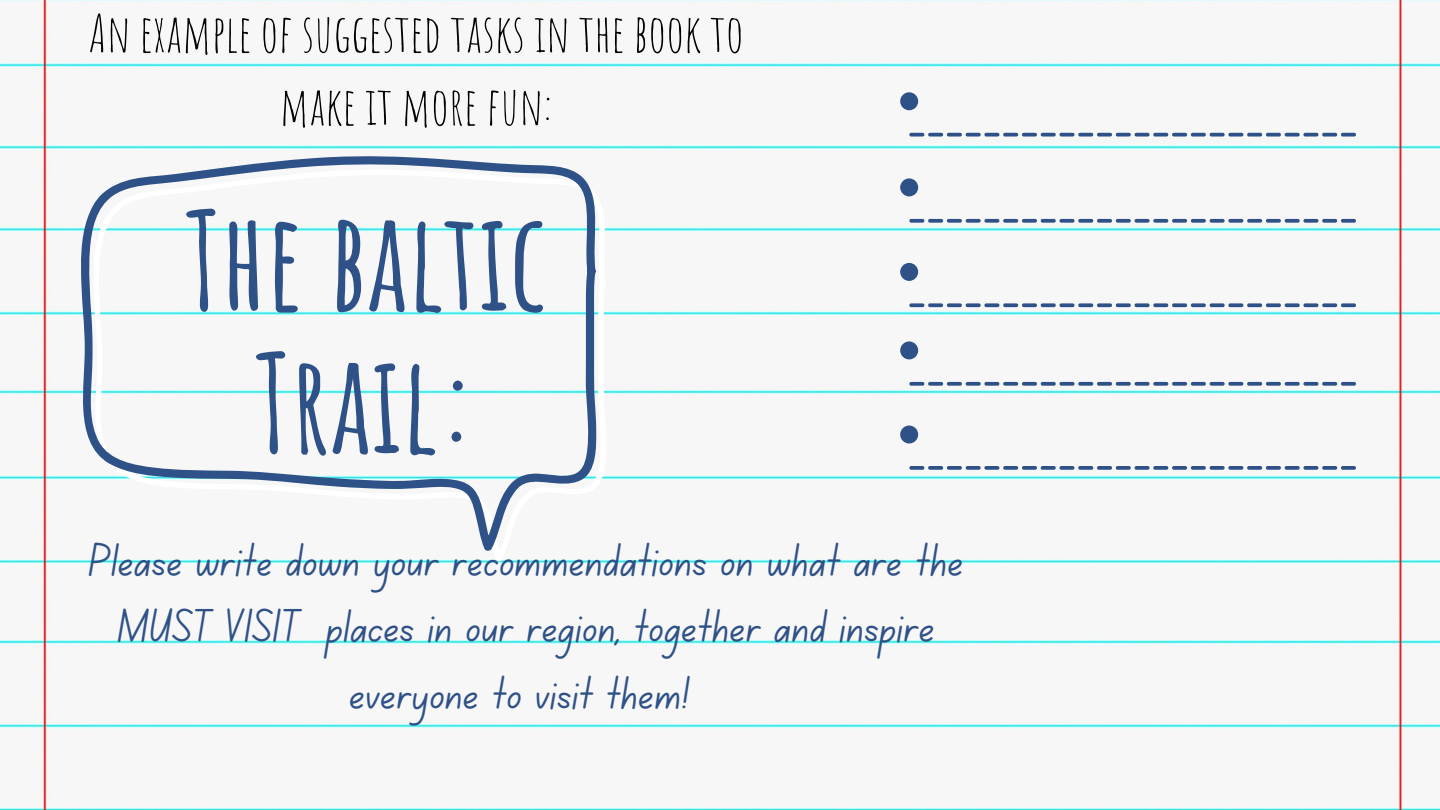
<style>
.page{position:relative;width:1440px;height:810px;background:#fff}
.page>*{position:absolute;margin:0;border:0;box-sizing:border-box;transform-origin:0 0}
.t1{font:700 135px/142.5px "Amatic SC";color:#2e5187;text-align:center}
.t2{font:52px/72.8px "Amatic SC";color:#000;text-align:center}
.t3{font:47.8px/66.6px "Canva School Font";color:#2e5187;text-align:center}
</style>
<div class="page">
<img style="left:0;top:0;width:1440px;height:810px">
<svg style="left:93px;top:169px;width:513px;height:393px"></svg>
<svg style="left:81px;top:156px;width:516px;height:396px"></svg>
<svg style="left:909px;top:133px;width:447px;height:4px"></svg>
<div style="left:900px;top:92px;width:18px;height:18px;background:#2e5187;border-radius:50%"></div>
<svg style="left:909px;top:219px;width:447px;height:4px"></svg>
<div style="left:900px;top:178px;width:18px;height:18px;background:#2e5187;border-radius:50%"></div>
<svg style="left:909px;top:303px;width:447px;height:4px"></svg>
<div style="left:900px;top:263px;width:18px;height:18px;background:#2e5187;border-radius:50%"></div>
<svg style="left:909px;top:466px;width:447px;height:4px"></svg>
<div style="left:900px;top:426px;width:18px;height:18px;background:#2e5187;border-radius:50%"></div>
<svg style="left:909px;top:382px;width:447px;height:4px"></svg>
<div style="left:900px;top:341px;width:18px;height:18px;background:#2e5187;border-radius:50%"></div>
<p class="t2" style="left:88px;top:-4px;width:657px">An example of suggested tasks in the book to make it more fun:</p>
<p class="t1" style="left:186px;top:188px;width:362px">The baltic<br>Trail:</p>
<p class="t3" style="left:89px;top:533px;width:876px">Please write down your recommendations on what are the<br>MUST VISIT places in our region, together and inspire everyone to visit them!</p>
</div>
